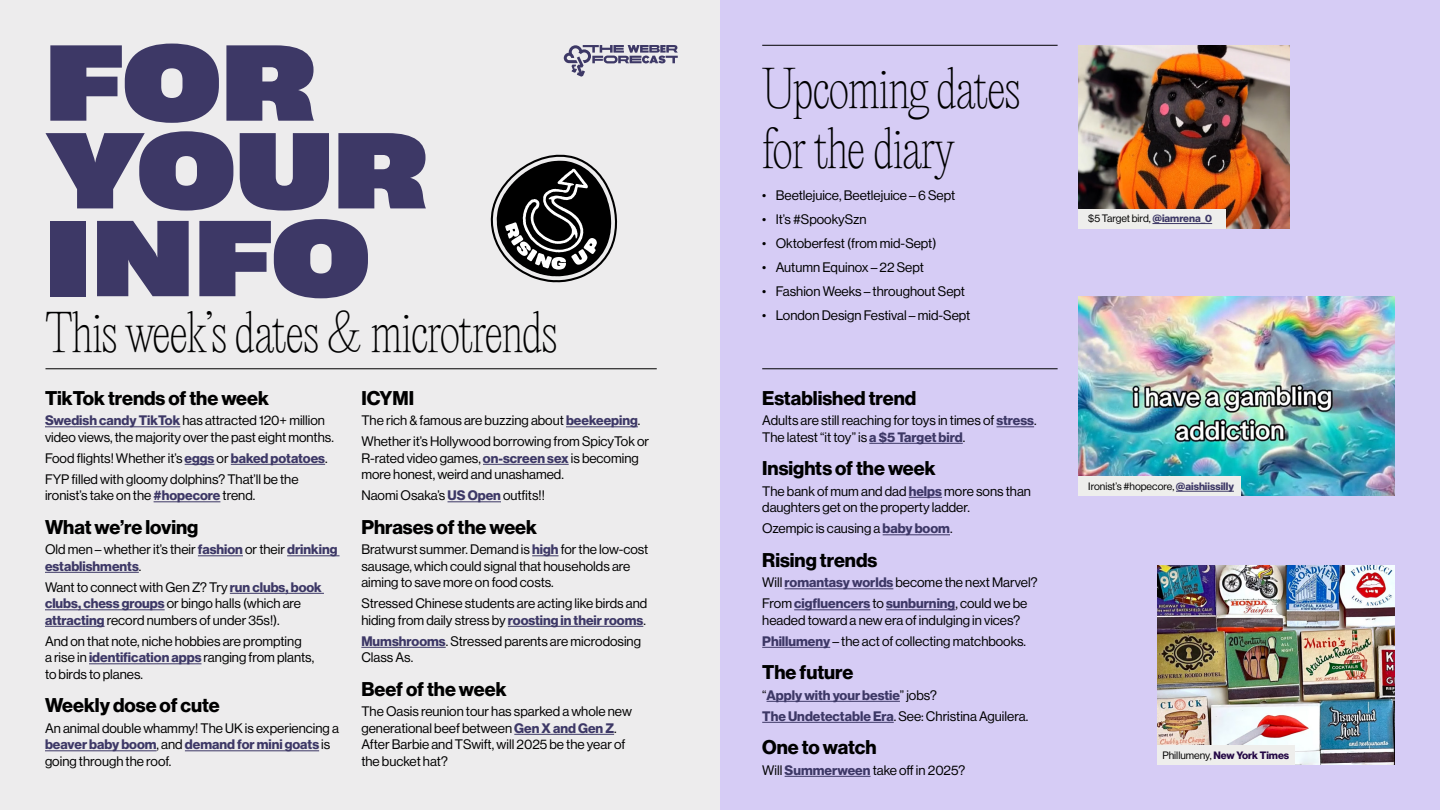
<style>
.page{position:relative;width:1440px;height:810px;background:#edeced}
.page>*{position:absolute;margin:0;border:0;box-sizing:border-box;transform-origin:0 0}
.t1{font:800 101.25px/87.8px "Heading Now 87";color:#3d3866}
.t2{font:100 49.5px/60px "PP Editorial New";letter-spacing:-.025em;color:#000}
.t3{font:19.5px "N Haas Grotesk DS Pro 75 Bd";color:#000}
.t4{font:13.5px/16.5px "N Haas Grotesk DS Pro 55 Rg";color:#000}
.t5{font:13.5px "N Haas Grotesk DS Pro 75 Bd";color:#3d3866}
.t6{font:10.5px "N Haas Grotesk DS Pro 55 Rg";color:#000}
.t7{font:10.5px "N Haas Grotesk DS Pro 75 Bd";color:#240845}
.s1{font-family:"N Haas Grotesk DS Pro 75 Bd";color:#3d3866}
.s2{font-family:"N Haas Grotesk DS Pro 55 Rg";color:#000}
</style>
<div class="page">
<div style="left:720px;top:0;width:720px;height:810px;background:#d6ccf5"></div>
<hr style="left:997px;top:426px;width:37px;height:1px;background:#3d3866">
<hr style="left:869px;top:443px;width:94px;height:1px;background:#3d3866">
<hr style="left:909px;top:497px;width:33px;height:1px;background:#3d3866">
<hr style="left:883px;top:534px;width:67px;height:1px;background:#3d3866">
<hr style="left:785px;top:588px;width:108px;height:1px;background:#3d3866">
<hr style="left:794px;top:609px;width:76px;height:1px;background:#3d3866">
<hr style="left:886px;top:609px;width:69px;height:1px;background:#3d3866">
<hr style="left:762px;top:647px;width:68px;height:1px;background:#3d3866">
<hr style="left:767px;top:701px;width:133px;height:1px;background:#3d3866">
<hr style="left:762px;top:722px;width:132px;height:1px;background:#3d3866">
<hr style="left:785px;top:776px;width:86px;height:1px;background:#3d3866">
<hr style="left:762px;top:45px;width:296px;height:1px;background:#000">
<hr style="left:762px;top:368px;width:296px;height:1px;background:#000">
<hr style="left:45px;top:368px;width:612px;height:1px;background:#000">
<svg style="left:564px;top:45px;width:114px;height:32px"></svg>
<hr style="left:45px;top:426px;width:135px;height:1px;background:#3d3866">
<svg style="left:185px;top:464px;width:29px;height:1px"></svg>
<hr style="left:231px;top:464px;width:94px;height:1px;background:#3d3866">
<hr style="left:154px;top:501px;width:66px;height:1px;background:#3d3866">
<hr style="left:198px;top:555px;width:45px;height:1px;background:#3d3866">
<hr style="left:287px;top:555px;width:53px;height:1px;background:#3d3866">
<hr style="left:45px;top:572px;width:94px;height:1px;background:#3d3866">
<hr style="left:230px;top:593px;width:94px;height:1px;background:#3d3866">
<hr style="left:45px;top:609px;width:120px;height:1px;background:#3d3866">
<hr style="left:45px;top:626px;width:60px;height:1px;background:#3d3866">
<hr style="left:89px;top:663px;width:112px;height:1px;background:#3d3866">
<hr style="left:45px;top:750px;width:112px;height:1px;background:#3d3866">
<hr style="left:185px;top:750px;width:134px;height:1px;background:#3d3866">
<hr style="left:566px;top:426px;width:72px;height:1px;background:#3d3866">
<hr style="left:483px;top:464px;width:86px;height:1px;background:#3d3866">
<hr style="left:448px;top:501px;width:53px;height:1px;background:#3d3866">
<svg style="left:532px;top:555px;width:27px;height:1px"></svg>
<hr style="left:508px;top:626px;width:135px;height:1px;background:#3d3866">
<hr style="left:361px;top:647px;width:85px;height:1px;background:#3d3866">
<hr style="left:514px;top:734px;width:100px;height:1px;background:#3d3866">
<img style="left:1157px;top:566px;width:238px;height:199px">
<svg style="left:490px;top:154px;width:128px;height:129px"></svg>
<img style="left:1079px;top:296px;width:316px;height:200px">
<img style="left:1079px;top:45px;width:211px;height:183px">
<div style="left:1079px;top:209px;width:147px;height:19px;background:#eeeeec"></div>
<hr style="left:1152px;top:223px;width:60px;height:1px;background:#3d3866">
<div style="left:1079px;top:476px;width:162px;height:20px;background:#eeeeec"></div>
<hr style="left:1176px;top:491px;width:58px;height:1px;background:#3d3866">
<div style="left:1157px;top:746px;width:138px;height:19px;background:#eeeeec"></div>
<h1 class="t1" style="left:45px;top:34px;width:384px">FOR<br>YOUR<br>INFO</h1>
<h2 class="t2" style="left:45px;top:303px;width:514px">This week’s dates &amp; microtrends</h2>
<h3 class="t3" style="left:45px;top:387px;width:225px">TikTok trends of the week</h3>
<p class="t4" style="left:45px;top:412px;width:290px"><span class="s1">Swedish candy TikTok</span> has attracted 120+ million video views, the majority over the past eight months.</p>
<p class="t4" style="left:45px;top:447px;width:284px;line-height:21px">Food flights! Whether it’s <span class="s1">eggs</span> or <span class="s1">baked potatoes</span>.<br>FYP filled with gloomy dolphins? That’ll be the</p>
<p class="t4" style="left:45px;top:487px;width:212px">ironist’s take on the <span class="s1">#hopecore</span> trend.</p>
<h3 class="t3" style="left:45px;top:516px;width:155px">What we’re loving</h3>
<p class="t4" style="left:45px;top:541px;width:294px">Old men – whether it’s their <span class="s1">fashion</span> or their <span class="s1">drinking</span></p>
<p class="t5" style="left:45px;top:558px;width:98px">establishments<span class="s2">.</span></p>
<p class="t4" style="left:45px;top:579px;width:278px">Want to connect with Gen Z? Try <span class="s1">run clubs, book clubs, chess groups</span> or bingo halls (which are <span class="s1">attracting</span> record numbers of under 35s!).</p>
<p class="t4" style="left:45px;top:633px;width:271px">And on that note, niche hobbies are prompting<br>a rise in <span class="s1">identification apps</span> ranging from plants, to birds to planes.</p>
<h3 class="t3" style="left:45px;top:694px;width:176px">Weekly dose of cute</h3>
<p class="t4" style="left:45px;top:720px;width:296px">An animal double whammy! The UK is experiencing a</p>
<p class="t5" style="left:45px;top:736px;width:287px">beaver baby boom<span class="s2">, and</span> demand for mini goats <span class="s2">is</span></p>
<p class="t4" style="left:45px;top:753px;width:128px">going through the roof.</p>
<h3 class="t3" style="left:361px;top:387px;width:54px">ICYMI</h3>
<p class="t4" style="left:361px;top:410px;width:289px;line-height:21px">The rich &amp; famous are buzzing about <span class="s1">beekeeping</span>.<br>Whether it’s Hollywood borrowing from SpicyTok or</p>
<p class="t4" style="left:361px;top:450px;width:279px">R-rated video games, <span class="s1">on-screen sex</span> is becoming more honest, weird and unashamed.</p>
<p class="t4" style="left:361px;top:487px;width:185px">Naomi Osaka’s <span class="s1">US Open</span> outfits!!</p>
<h3 class="t3" style="left:361px;top:516px;width:177px">Phrases of the week</h3>
<p class="t4" style="left:361px;top:541px;width:289px">Bratwurst summer. Demand is <span class="s1">high</span> for the low-cost sausage, which could signal that households are aiming to save more on food costs.</p>
<p class="t4" style="left:361px;top:595px;width:287px">Stressed Chinese students are acting like birds and hiding from daily stress by <span class="s1">roosting in their rooms</span>.</p>
<p class="t4" style="left:361px;top:633px;width:281px"><span class="s1">Mumshrooms</span>. Stressed parents are microdosing<br>Class As.</p>
<h3 class="t3" style="left:361px;top:678px;width:147px">Beef of the week</h3>
<p class="t4" style="left:361px;top:703px;width:272px">The Oasis reunion tour has sparked a whole new generational beef between <span class="s1">Gen X and Gen Z</span>.<br>After Barbie and TSwift, will 2025 be the year of the bucket hat?</p>
<h2 class="t2" style="left:762px;top:59px;width:260px">Upcoming dates for the diary</h2>
<p class="t4" style="left:762px;top:187px;width:195px">• Beetlejuice, Beetlejuice – 6 Sept</p>
<p class="t4" style="left:762px;top:211px;width:106px">• It’s #SpookySzn</p>
<p class="t4" style="left:762px;top:235px;width:176px">• Oktoberfest (from mid-Sept)</p>
<p class="t4" style="left:762px;top:259px;width:163px">• Autumn Equinox – 22 Sept</p>
<p class="t4" style="left:762px;top:283px;width:204px">• Fashion Weeks – throughout Sept</p>
<p class="t4" style="left:762px;top:307px;width:210px">• London Design Festival – mid-Sept</p>
<h3 class="t3" style="left:762px;top:387px;width:156px">Established trend</h3>
<p class="t4" style="left:762px;top:412px;width:276px">Adults are still reaching for toys in times of <span class="s1">stress</span>.<br>The latest “it toy” is <span class="s1">a $5 Target bird</span>.</p>
<h3 class="t3" style="left:762px;top:457px;width:175px">Insights of the week</h3>
<p class="t4" style="left:762px;top:483px;width:270px">The bank of mum and dad <span class="s1">helps</span> more sons than daughters get on the property ladder.</p>
<p class="t4" style="left:762px;top:520px;width:192px">Ozempic is causing a <span class="s1">baby boom</span>.</p>
<h3 class="t3" style="left:762px;top:549px;width:117px">Rising trends</h3>
<p class="t4" style="left:762px;top:574px;width:277px">Will <span class="s1">romantasy worlds</span> become the next Marvel?</p>
<p class="t5" style="left:762px;top:595px;width:267px"><span class="s2">From</span> cigfluencers <span class="s2">to</span> sunburning<span class="s2">, could we be</span></p>
<p class="t4" style="left:762px;top:609px;width:265px;line-height:21px">headed toward a new era of indulging in vices?<br><span class="s1">Phillumeny</span> – the act of collecting matchbooks.</p>
<h3 class="t3" style="left:762px;top:661px;width:93px">The future</h3>
<p class="t5" style="left:762px;top:687px;width:176px"><span class="s2">“</span>Apply with your bestie<span class="s2">” jobs?</span></p>
<p class="t4" style="left:762px;top:708px;width:268px"><span class="s1">The Undetectable Era</span>. See: Christina Aguilera.</p>
<h3 class="t3" style="left:762px;top:736px;width:116px">One to watch</h3>
<p class="t4" style="left:762px;top:762px;width:205px">Will <span class="s1">Summerween</span> take off in 2025?</p>
<p class="t6" style="left:1088px;top:213px;width:125px">$5 Target bird, <span class="s1">@iamrena_0</span></p>
<p class="t6" style="left:1088px;top:480px;width:147px">Ironist’s #hopecore, <span class="s1">@aishiissilly</span></p>
<p class="t7" style="left:1162px;top:749px;width:128px"><span class="s2">Phillumeny,</span> New York Times</p>
</div>
